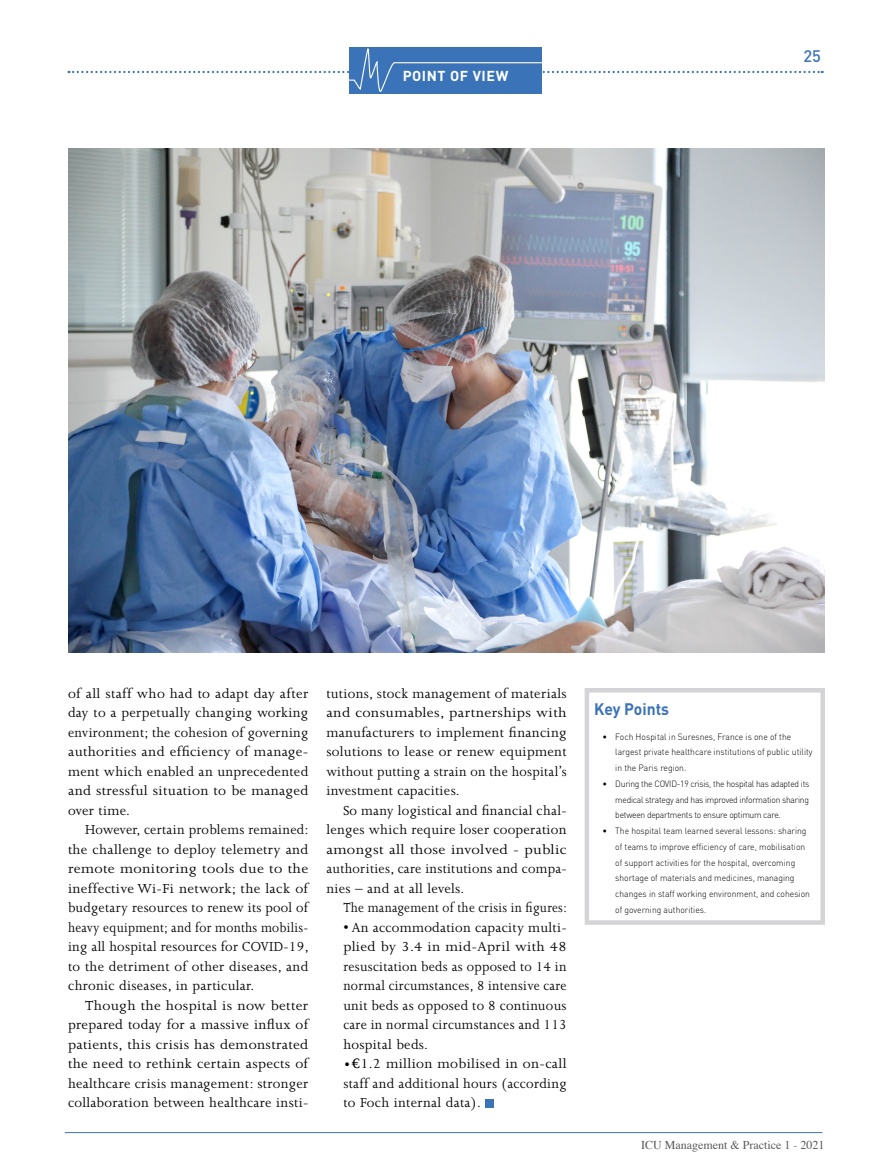
<style>
.page{position:relative;width:893px;height:1174px;background:#fff}
.page>*{position:absolute;margin:0;border:0;box-sizing:border-box;transform-origin:0 0}
.t1{font:700 16.5px "DIN Pro";color:#3c73b7;scale:.95 1}
.t2{font:500 16.5px "DIN";color:#3a73b8}
.t3{font:15px/19.5px "Joanna";letter-spacing:.02em;color:#000;text-align:justify}
.t4{font:15px/19.5px "Joanna";letter-spacing:.02em;color:#000;text-align:justify;scale:1.06 1}
.t5{font:15px "Joanna";letter-spacing:.02em;color:#000;scale:.91 1}
.t6{font:700 14.25px "DIN";letter-spacing:.04em;color:#fff}
.t7{font:12px "Times";color:#58595b}
.t8{font:300 9px/15.8px "DIN Pro";color:#000;scale:.95 1}
.s1{font-family:"Athelas"}
</style>
<div class="page">
<hr style="left:65px;top:1132px;width:757px;height:1px;background:#3a73b8">
<div style="left:349px;top:47px;width:193px;height:47px;background:#3a73b8"></div>
<svg style="left:69px;top:48px;width:754px;height:44px"></svg>
<div style="left:485px;top:1098px;width:8px;height:9px;background:#3a73b8"></div>
<img style="left:69px;top:149px;width:755px;height:504px">
<div style="left:585px;top:688px;width:240px;height:236px;border:4px solid #d4d4d7"></div>
<p class="t6" style="left:403px;top:66px;width:107px">POINT OF VIEW</p>
<p class="t2" style="left:803px;top:46px;width:19px">25</p>
<p class="t3" style="left:68px;top:683px;width:242px">of all staff who had to adapt day after day to a perpetually changing working environment; the cohesion of governing authorities and efficiency of manage&shy;ment which enabled an unprecedented and stressful situation to be managed over time.</p>
<p class="t3" style="left:68px;top:820px;width:242px;text-indent:17px">However, certain problems remained: the challenge to deploy telemetry and remote monitoring tools due to the ineffective Wi-Fi network; the lack of budgetary resources to renew its pool of heavy equipment; and for months mobilis&shy;ing all hospital resources for COVID-19, to the detriment of other diseases, and chronic diseases, in particular.</p>
<p class="t4" style="left:68px;top:995px;width:228px;text-indent:17px">Though the hospital is now better prepared today for a massive influx of patients, this crisis has demonstrated the need to rethink certain aspects of healthcare crisis management: stronger collaboration between healthcare insti-</p>
<p class="t3" style="left:326px;top:683px;width:242px">tutions, stock management of materials and consumables, partnerships with manufacturers to implement financing solutions to lease or renew equipment without putting a strain on the hospital’s investment capacities.</p>
<p class="t3" style="left:326px;top:800px;width:242px;text-indent:17px">So many logistical and financial chal&shy;lenges which require loser cooperation amongst all those involved - public authorities, care institutions and compa&shy;nies – and at all levels.</p>
<p class="t5" style="left:343px;top:899px;width:247px">The management of the crisis in figures:</p>
<p class="t3" style="left:343px;top:917px;width:225px">• An accommodation capacity multi&shy;plied by 3.4 in mid-April with 48 resuscitation beds as opposed to 14 in normal circumstances, 8 intensive care unit beds as opposed to 8 continuous care in normal circumstances and 113 hospital beds.</p>
<p class="t3" style="left:343px;top:1054px;width:225px"><span class="s1">•€</span>1.2 million mobilised in on-call staff and additional hours (according to Foch internal data).</p>
<p class="t1" style="left:594px;top:698px;width:81px">Key Points</p>
<p class="t8" style="left:615px;top:728px;width:209px;text-indent:-13px">• Foch Hospital in Suresnes, France is one of the largest private healthcare institutions of public utility in the Paris region.</p>
<p class="t8" style="left:615px;top:775px;width:206px;text-align:justify;text-indent:-13px">• During the COVID-19 crisis, the hospital has adapted its medical strategy and has improved information sharing between departments to ensure optimum care.</p>
<p class="t8" style="left:615px;top:822px;width:206px;text-indent:-13px">• The hospital team learned several lessons: sharing of teams to improve efficiency of care, mobilisation of support activities for the hospital, overcoming shortage of materials and medicines, managing changes in staff working environment, and cohesion of governing authorities.</p>
<p class="t7" style="left:641px;top:1134px;width:185px">ICU Management &amp; Practice 1 - 2021</p>
</div>
